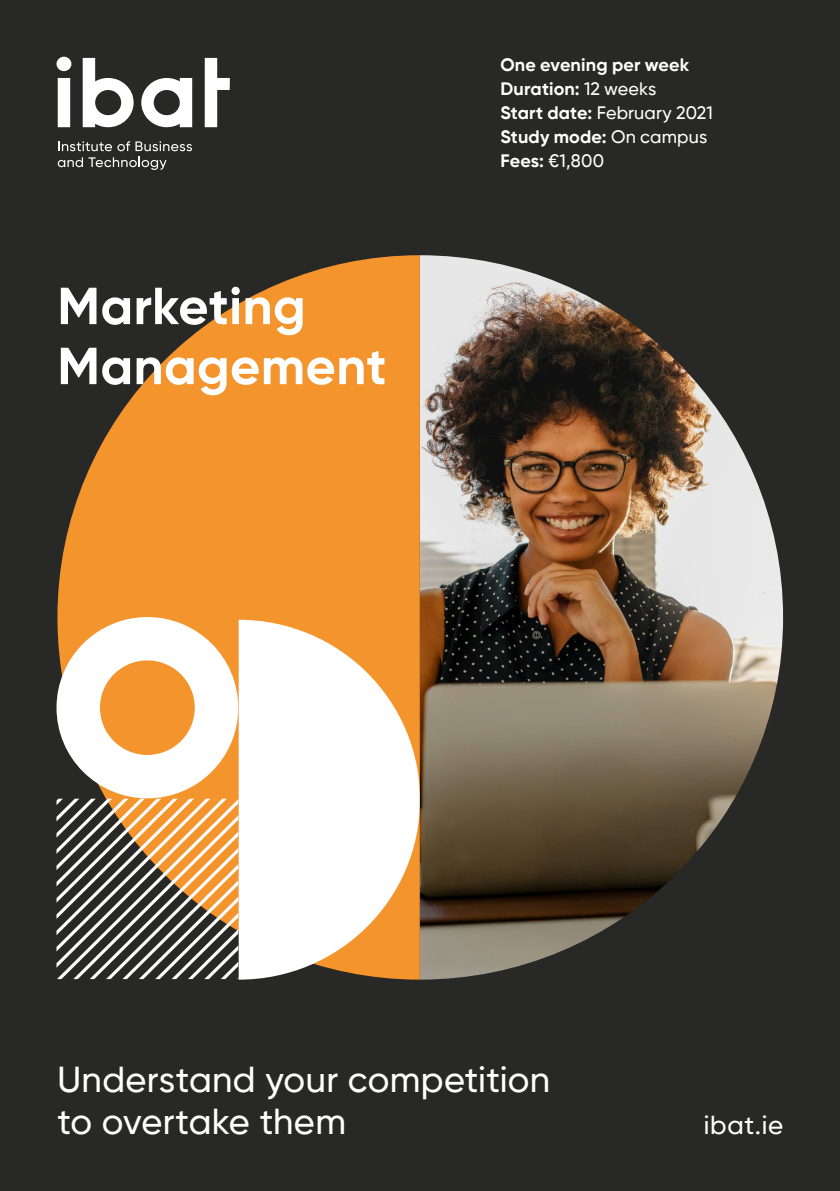
<style>
.page{position:relative;width:840px;height:1191px;background:#fff}
.page>*{position:absolute;margin:0;border:0;box-sizing:border-box;transform-origin:0 0}
.t1{font:700 52px "Gilroy";letter-spacing:.01em;color:#fff}
.t2{font:500 36px "Gilroy";letter-spacing:.01em;color:#fff}
.t3{font:500 26px "Gilroy";letter-spacing:.025em;color:#fff}
.t4{font:700 18px "Gilroy";letter-spacing:.01em;color:#fff}
.t5{font:500 18px "Gilroy";letter-spacing:.01em;color:#fff}
.s1{font-weight:500}
.s2{font-weight:700}
</style>
<div class="page">
<div style="left:0;top:0;width:839px;height:1191px;background:#282827"></div>
<svg style="left:57px;top:255px;width:362px;height:365px;fill:#f3942d"></svg>
<svg style="left:56px;top:617px;width:182px;height:362px"></svg>
<svg style="left:238px;top:620px;width:181px;height:359px;background:#f9e6d2"></svg>
<img style="left:419px;top:255px;width:363px;height:724px">
<svg style="left:58px;top:141px;width:134px;height:10px"></svg>
<svg style="left:58px;top:157px;width:108px;height:13px"></svg>
<div style="left:58px;top:78px;width:12px;height:49px;background:#fff"></div>
<svg style="left:83px;top:58px;width:50px;height:69px"></svg>
<svg style="left:205px;top:58px;width:25px;height:69px"></svg>
<svg style="left:141px;top:78px;width:51px;height:49px"></svg>
<div style="left:56px;top:57px;width:15px;height:14px;background:#fff;border-radius:50%"></div>
<p class="t1" style="left:57px;top:273px;width:249px">Marketing</p>
<p class="t1" style="left:57px;top:333px;width:330px">Management</p>
<p class="t4" style="left:500px;top:53px;width:190px">One evening per week</p>
<p class="t4" style="left:500px;top:77px;width:157px">Duration: <span class="s1">12 weeks</span></p>
<p class="t5" style="left:500px;top:101px;width:214px"><span class="s2">Start date:</span> February 2021</p>
<p class="t4" style="left:500px;top:125px;width:208px">Study mode: <span class="s1">On campus</span></p>
<p class="t5" style="left:500px;top:149px;width:105px"><span class="s2">Fees:</span> €1,800</p>
<p class="t2" style="left:57px;top:1057px;width:494px">Understand your competition</p>
<p class="t2" style="left:57px;top:1099px;width:290px">to overtake them</p>
<p class="t3" style="left:703px;top:1109px;width:81px">ibat.ie</p>
</div>
